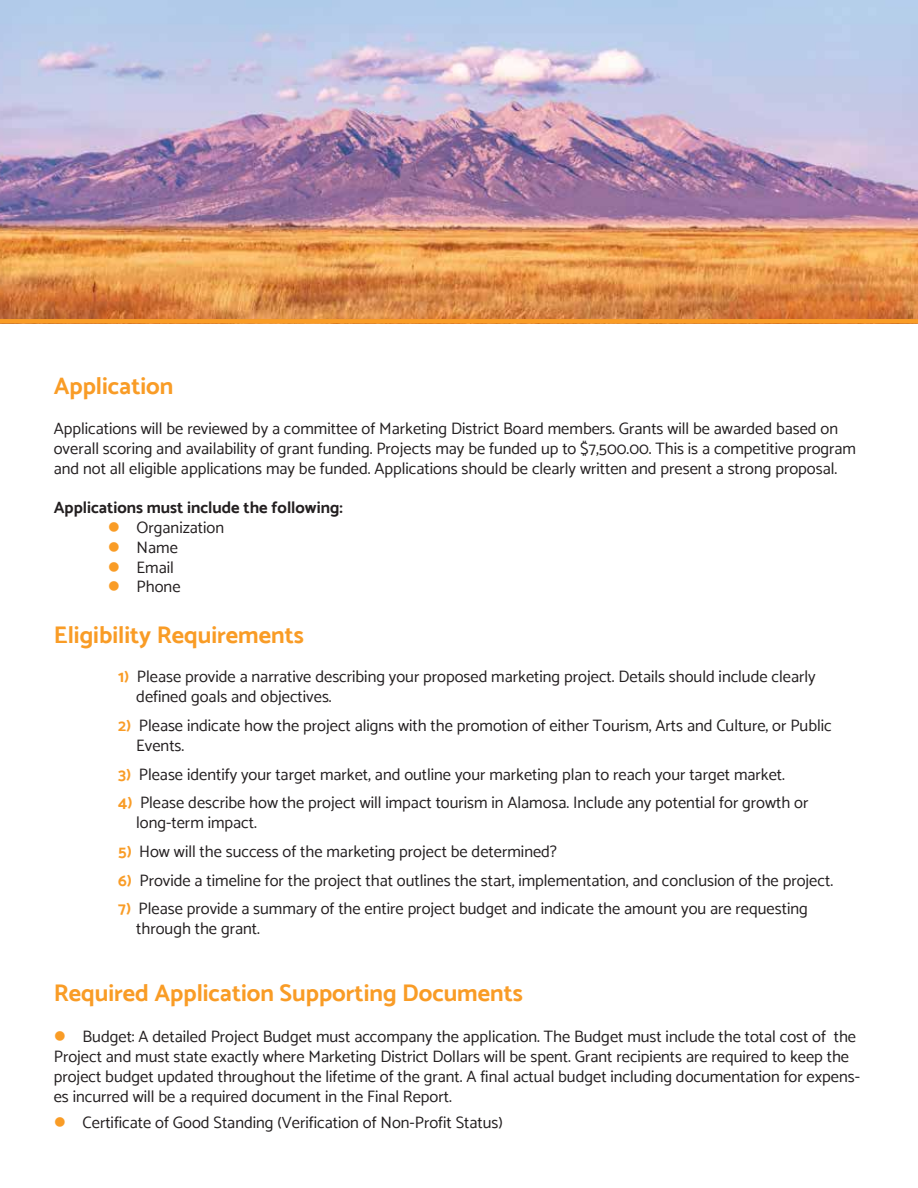
<style>
.page{position:relative;width:918px;height:1188px;background:#fff}
.page>*{position:absolute;margin:0;border:0;box-sizing:border-box;transform-origin:0 0}
.t1{font:700 24px "Catamaran";color:#f99c26}
.t2{font:16.5px/19.8px "Catamaran";color:#231f20}
.t3{font:700 16.5px "Catamaran";color:#231f20}
.s1{color:#f99c26}
.s2{font-weight:700;color:#f99c26}
</style>
<div class="page">
<img style="left:0;top:0;width:918px;height:319px">
<div style="left:0;top:319px;width:918px;height:5px;background:#f99c26"></div>
<h1 class="t1" style="left:54px;top:372px;width:121px">Application</h1>
<p class="t2" style="left:54px;top:418px;width:804px">Applications will be reviewed by a committee of Marketing District Board members. Grants will be awarded based on overall scoring and availability of grant funding. Projects may be funded up to $7,500.00. This is a competitive program and not all eligible applications may be funded. Applications should be clearly written and present a strong proposal.</p>
<p class="t3" style="left:54px;top:498px;width:291px">Applications must include the following:</p>
<p class="t2" style="left:108px;top:517px;width:118px"><span class="s1">●</span> Organization</p>
<p class="t2" style="left:108px;top:537px;width:72px"><span class="s1">●</span> Name</p>
<p class="t2" style="left:108px;top:557px;width:68px"><span class="s1">●</span> Email</p>
<p class="t2" style="left:108px;top:577px;width:74px"><span class="s1">●</span> Phone</p>
<h1 class="t1" style="left:54px;top:620px;width:252px">Eligibility Requirements</h1>
<p class="t2" style="left:136px;top:667px;width:681px;text-indent:-18px"><span class="s2">1)</span> Please provide a narrative describing your proposed marketing project. Details should include clearly defined goals and objectives.</p>
<p class="t2" style="left:136px;top:715px;width:697px;text-indent:-18px"><span class="s2">2)</span> Please indicate how the project aligns with the promotion of either Tourism, Arts and Culture, or Public<br>Events.</p>
<p class="t2" style="left:118px;top:764px;width:668px"><span class="s2">3)</span> Please identify your target market, and outline your marketing plan to reach your target market.</p>
<p class="t2" style="left:136px;top:793px;width:674px;text-indent:-18px"><span class="s2">4)</span> Please describe how the project will impact tourism in Alamosa. Include any potential for growth or long-term impact.</p>
<p class="t2" style="left:118px;top:841px;width:440px"><span class="s2">5)</span> How will the success of the marketing project be determined?</p>
<p class="t2" style="left:118px;top:870px;width:716px"><span class="s2">6)</span> Provide a timeline for the project that outlines the start, implementation, and conclusion of the project.</p>
<p class="t2" style="left:136px;top:899px;width:673px;text-indent:-18px"><span class="s2">7)</span> Please provide a summary of the entire project budget and indicate the amount you are requesting through the grant.</p>
<h1 class="t1" style="left:54px;top:979px;width:471px">Required Application Supporting Documents</h1>
<p class="t2" style="left:54px;top:1027px;width:808px"><span class="s1">●</span> Budget: A detailed Project Budget must accompany the application. The Budget must include the total cost of the Project and must state exactly where Marketing District Dollars will be spent. Grant recipients are required to keep the project budget updated throughout the lifetime of the grant. A final actual budget including documentation for expens&shy;es incurred will be a required document in the Final Report.</p>
<p class="t2" style="left:54px;top:1112px;width:451px"><span class="s1">●</span> Certificate of Good Standing (Verification of Non-Profit Status)</p>
</div>
